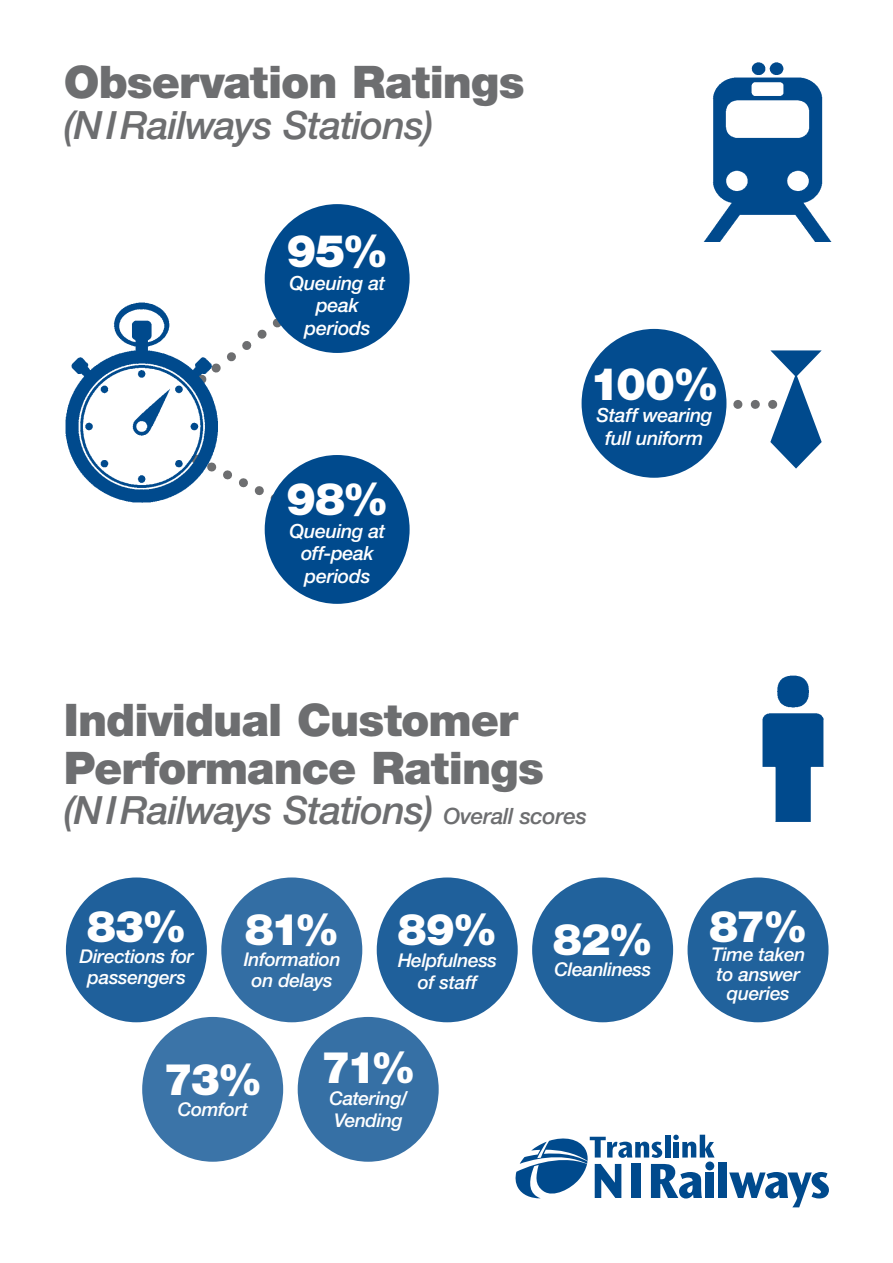
<style>
.page{position:relative;width:893px;height:1263px;background:#fff}
.page>*{position:absolute;margin:0;border:0;box-sizing:border-box;transform-origin:0 0}
.t1{font:900 45px/48px "Helvetica Neue LT";letter-spacing:-.02em;color:#6d6e70}
.t2{font:900 45px "Helvetica Neue LT";letter-spacing:-.025em;color:#fff}
.t3{font:900 43.8px "Helvetica Neue LT";letter-spacing:-.05em;color:#fff}
.t4{font:italic 500 39px "Helvetica Neue LT";letter-spacing:-.025em;color:#6d6e70}
.t5{font:italic 500 19.5px/22.5px "Helvetica Neue LT";letter-spacing:-.015em;color:#fff;text-align:center}
.t6{font:italic 500 18.9px/21.9px "Helvetica Neue LT";letter-spacing:-.02em;color:#fff;text-align:center}
.s1{font-size:22.5px}
</style>
<div class="page">
<svg style="left:227px;top:273px;width:102px;height:89px"></svg>
<svg style="left:223px;top:455px;width:106px;height:80px"></svg>
<img style="left:65px;top:302px;width:156px;height:201px">
<div style="left:265px;top:204px;width:145px;height:149px;background:#004a8d;border-radius:50%"></div>
<div style="left:582px;top:329px;width:144px;height:149px;background:#034c8f;border-radius:50%"></div>
<div style="left:265px;top:455px;width:145px;height:149px;background:#004a8d;border-radius:50%"></div>
<div style="left:66px;top:877px;width:141px;height:145px;background:#1f609b;border-radius:50%"></div>
<div style="left:377px;top:877px;width:141px;height:145px;background:#1f609b;border-radius:50%"></div>
<div style="left:142px;top:1017px;width:141px;height:145px;background:#3b74a8;border-radius:50%"></div>
<div style="left:687px;top:877px;width:141px;height:145px;background:#21629c;border-radius:50%"></div>
<div style="left:221px;top:877px;width:141px;height:145px;background:#336ea4;border-radius:50%"></div>
<div style="left:298px;top:1017px;width:141px;height:145px;background:#3670a5;border-radius:50%"></div>
<div style="left:532px;top:877px;width:141px;height:145px;background:#21629c;border-radius:50%"></div>
<img style="left:762px;top:675px;width:62px;height:147px">
<svg style="left:720px;top:350px;width:102px;height:119px"></svg>
<img style="left:704px;top:62px;width:127px;height:179px">
<div style="left:718px;top:1162px;width:9px;height:36px;background:#004a8d"></div>
<svg style="left:729px;top:1172px;width:100px;height:35px"></svg>
<svg style="left:515px;top:1134px;width:200px;height:64px"></svg>
<h1 class="t1" style="left:64px;top:58px;width:462px">Observation Ratings</h1>
<h3 class="t4" style="left:64px;top:102px;width:371px">(NIRailways Stations)</h3>
<h1 class="t2" style="left:286px;top:224px;width:104px">95%</h1>
<p class="t5" style="left:290px;top:271px;width:97px">Queuing at peak periods</p>
<h1 class="t2" style="left:286px;top:472px;width:104px">98%</h1>
<p class="t5" style="left:290px;top:519px;width:97px">Queuing at off-peak periods</p>
<h1 class="t2" style="left:590px;top:357px;width:131px">100%</h1>
<p class="t5" style="left:596px;top:404px;width:117px">Staff wearing full uniform</p>
<h1 class="t1" style="left:64px;top:695px;width:482px">Individual Customer<br>Performance Ratings</h1>
<h3 class="t4" style="left:64px;top:787px;width:525px">(NIRailways Stations) <span class="s1">Overall scores</span></h3>
<h2 class="t3" style="left:87px;top:900px;width:102px">83%</h2>
<p class="t6" style="left:87px;top:966px;width:100px">passengers</p>
<p class="t6" style="left:80px;top:945px;width:116px">Directions for</p>
<h2 class="t3" style="left:245px;top:903px;width:96px">81%</h2>
<p class="t6" style="left:252px;top:969px;width:83px">on delays</p>
<p class="t6" style="left:244px;top:948px;width:98px">Information</p>
<h2 class="t3" style="left:398px;top:903px;width:101px">89%</h2>
<p class="t6" style="left:398px;top:949px;width:101px">Helpfulness of staff</p>
<h2 class="t3" style="left:164px;top:1053px;width:100px">73%</h2>
<p class="t6" style="left:178px;top:1099px;width:72px">Comfort</p>
<h2 class="t3" style="left:321px;top:1042px;width:96px">71%</h2>
<p class="t6" style="left:329px;top:1087px;width:80px;text-align:left">Catering/<br>Vending</p>
<h2 class="t3" style="left:553px;top:913px;width:102px">82%</h2>
<p class="t6" style="left:555px;top:959px;width:98px">Cleanliness</p>
<h2 class="t3" style="left:709px;top:900px;width:100px">87%</h2>
<p class="t6" style="left:711px;top:944px;width:95px;line-height:19.5px">Time taken to answer queries</p>
</div>
